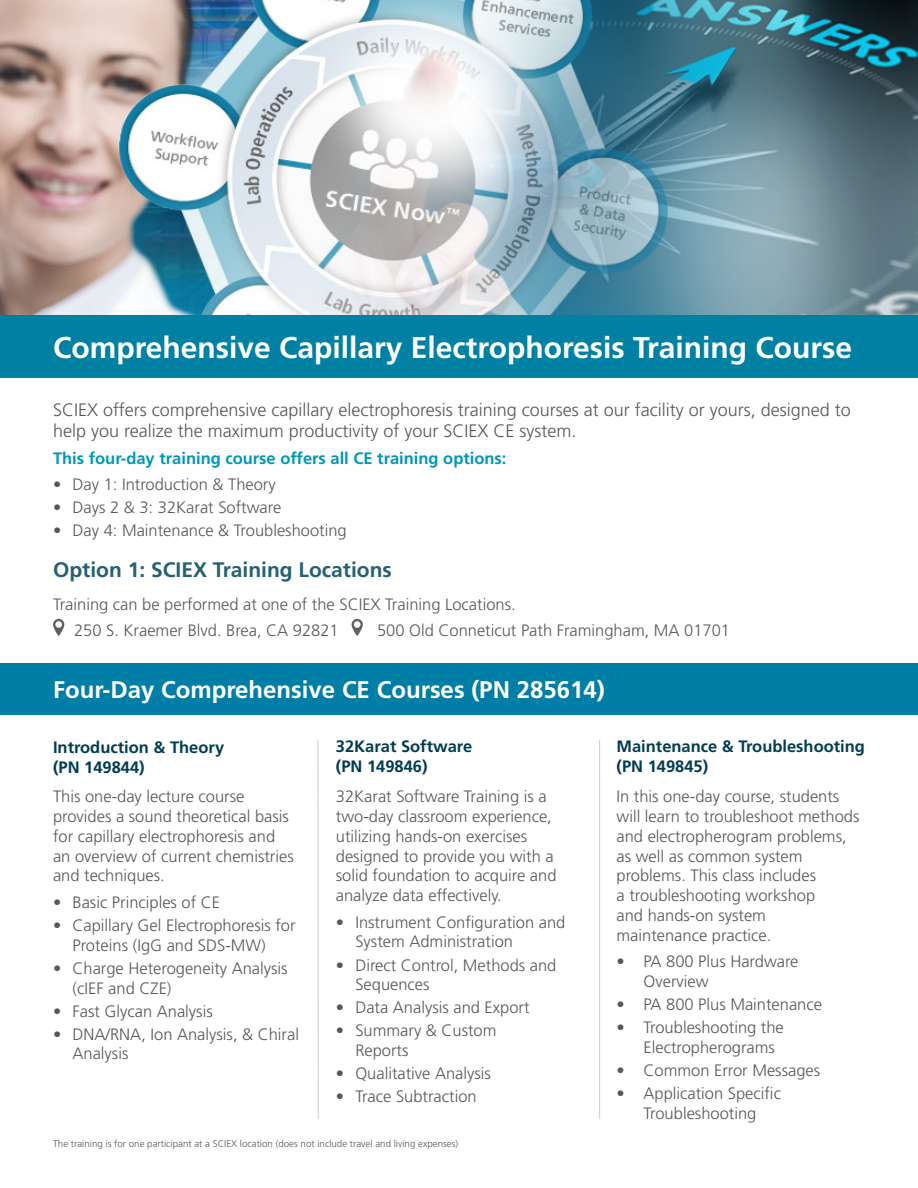
<style>
.page{position:relative;width:918px;height:1188px;background:#fff}
.page>*{position:absolute;margin:0;border:0;box-sizing:border-box;transform-origin:0 0}
.Body_Copy{font:700 30px "Frutiger LT Std";color:#fff}
.Body_Copy-2{font:700 24px "Frutiger LT Std";color:#fff}
.Body_Copy-3{font:700 21px "Frutiger LT Std";color:#266172}
.Body_Copy-4{font:300 18px/21.6px "Frutiger LT Std";color:#57585a}
.Body_Copy-5{font:300 16.5px/19.8px "Frutiger LT Std";color:#57585a}
.Body_Copy-6{font:700 16.5px/19.8px "Frutiger LT Std";color:#013d51}
.Body_Copy-7{font:700 16.5px "Frutiger LT Std";color:#0097b6}
.Body_Copy-8{font:300 9.75px "Frutiger LT Std";color:#57585a}
</style>
<div class="page">
<svg style="left:53px;top:619px;width:11px;height:17px"></svg>
<svg style="left:55px;top:621px;width:7px;height:7px"></svg>
<svg style="left:352px;top:619px;width:11px;height:17px"></svg>
<svg style="left:354px;top:621px;width:7px;height:7px"></svg>
<img style="left:0;top:0;width:918px;height:315px">
<div style="left:0;top:663px;width:918px;height:52px;background:#007ea5"></div>
<hr style="left:318px;top:740px;width:1px;height:379px;background:#c9cacc">
<hr style="left:599px;top:740px;width:1px;height:379px;background:#c9cacc">
<div style="left:0;top:315px;width:918px;height:63px;background:#0081a3"></div>
<p class="Body_Copy" style="left:53px;top:330px;width:801px">Comprehensive Capillary Electrophoresis Training Course</p>
<p class="Body_Copy-4" style="left:53px;top:399px;width:799px">SCIEX offers comprehensive capillary electrophoresis training courses at our facility or yours, designed to help you realize the maximum productivity of your SCIEX CE system.</p>
<p class="Body_Copy-7" style="left:53px;top:448px;width:455px">This four-day training course offers all CE training options:</p>
<p class="Body_Copy-5" style="left:53px;top:475px;width:224px">• Day 1: Introduction &amp; Theory</p>
<p class="Body_Copy-5" style="left:53px;top:498px;width:230px">• Days 2 &amp; 3: 32Karat Software</p>
<p class="Body_Copy-5" style="left:53px;top:521px;width:295px">• Day 4: Maintenance &amp; Troubleshooting</p>
<p class="Body_Copy-3" style="left:53px;top:557px;width:340px">Option 1: SCIEX Training Locations</p>
<p class="Body_Copy-5" style="left:53px;top:594px;width:464px">Training can be performed at one of the SCIEX Training Locations.</p>
<p class="Body_Copy-5" style="left:74px;top:621px;width:266px">250 S. Kraemer Blvd. Brea, CA 92821</p>
<p class="Body_Copy-5" style="left:377px;top:621px;width:355px">500 Old Conneticut Path Framingham, MA 01701</p>
<p class="Body_Copy-2" style="left:53px;top:676px;width:553px">Four-Day Comprehensive CE Courses (PN 285614)</p>
<p class="Body_Copy-6" style="left:53px;top:738px;width:173px">Introduction &amp; Theory (PN 149844)</p>
<p class="Body_Copy-5" style="left:53px;top:787px;width:242px">This one-day lecture course provides a sound theoretical basis for capillary electrophoresis and an overview of current chemistries and techniques.</p>
<p class="Body_Copy-5" style="left:53px;top:893px;width:169px">• Basic Principles of CE</p>
<p class="Body_Copy-5" style="left:73px;top:916px;width:225px;text-indent:-20px">• Capillary Gel Electrophoresis for<br>Proteins (IgG and SDS-MW)</p>
<p class="Body_Copy-5" style="left:73px;top:958px;width:217px;text-indent:-20px">• Charge Heterogeneity Analysis (cIEF and CZE)</p>
<p class="Body_Copy-5" style="left:53px;top:1001px;width:161px">• Fast Glycan Analysis</p>
<p class="Body_Copy-5" style="left:73px;top:1024px;width:228px;text-indent:-20px">• DNA/RNA, Ion Analysis, &amp; Chiral<br>Analysis</p>
<p class="Body_Copy-6" style="left:336px;top:737px;width:138px">32Karat Software (PN 149846)</p>
<p class="Body_Copy-6" style="left:617px;top:737px;width:250px">Maintenance &amp; Troubleshooting (PN 149845)</p>
<p class="Body_Copy-5" style="left:336px;top:787px;width:222px">32Karat Software Training is a two-day classroom experience, utilizing hands-on exercises designed to provide you with a solid foundation to acquire and analyze data effectively.</p>
<p class="Body_Copy-5" style="left:355px;top:912px;width:211px;text-indent:-20px">• Instrument Configuration and<br>System Administration</p>
<p class="Body_Copy-5" style="left:355px;top:955px;width:203px;text-indent:-20px">• Direct Control, Methods and<br>Sequences</p>
<p class="Body_Copy-5" style="left:336px;top:998px;width:195px">• Data Analysis and Export</p>
<p class="Body_Copy-5" style="left:355px;top:1021px;width:143px;text-indent:-20px">• Summary &amp; Custom<br>Reports</p>
<p class="Body_Copy-5" style="left:336px;top:1064px;width:157px">• Qualitative Analysis</p>
<p class="Body_Copy-5" style="left:336px;top:1087px;width:142px">• Trace Subtraction</p>
<p class="Body_Copy-5" style="left:617px;top:787px;width:244px">In this one-day course, students will learn to troubleshoot methods and electropherogram problems, as well as common system problems. This class includes<br>a troubleshooting workshop<br>and hands-on system maintenance practice.</p>
<p class="Body_Copy-5" style="left:644px;top:952px;width:156px;text-indent:-27px">• PA 800 Plus Hardware<br>Overview</p>
<p class="Body_Copy-5" style="left:617px;top:995px;width:207px">• PA 800 Plus Maintenance</p>
<p class="Body_Copy-5" style="left:644px;top:1018px;width:142px;text-indent:-27px">• Troubleshooting the<br>Electropherograms</p>
<p class="Body_Copy-5" style="left:617px;top:1061px;width:205px">• Common Error Messages</p>
<p class="Body_Copy-5" style="left:617px;top:1084px;width:166px;text-align:center">• Application Specific<br>Troubleshooting</p>
<p class="Body_Copy-8" style="left:53px;top:1138px;width:407px">The training is for one participant at a SCIEX location (does not include travel and living expenses)</p>
</div>
